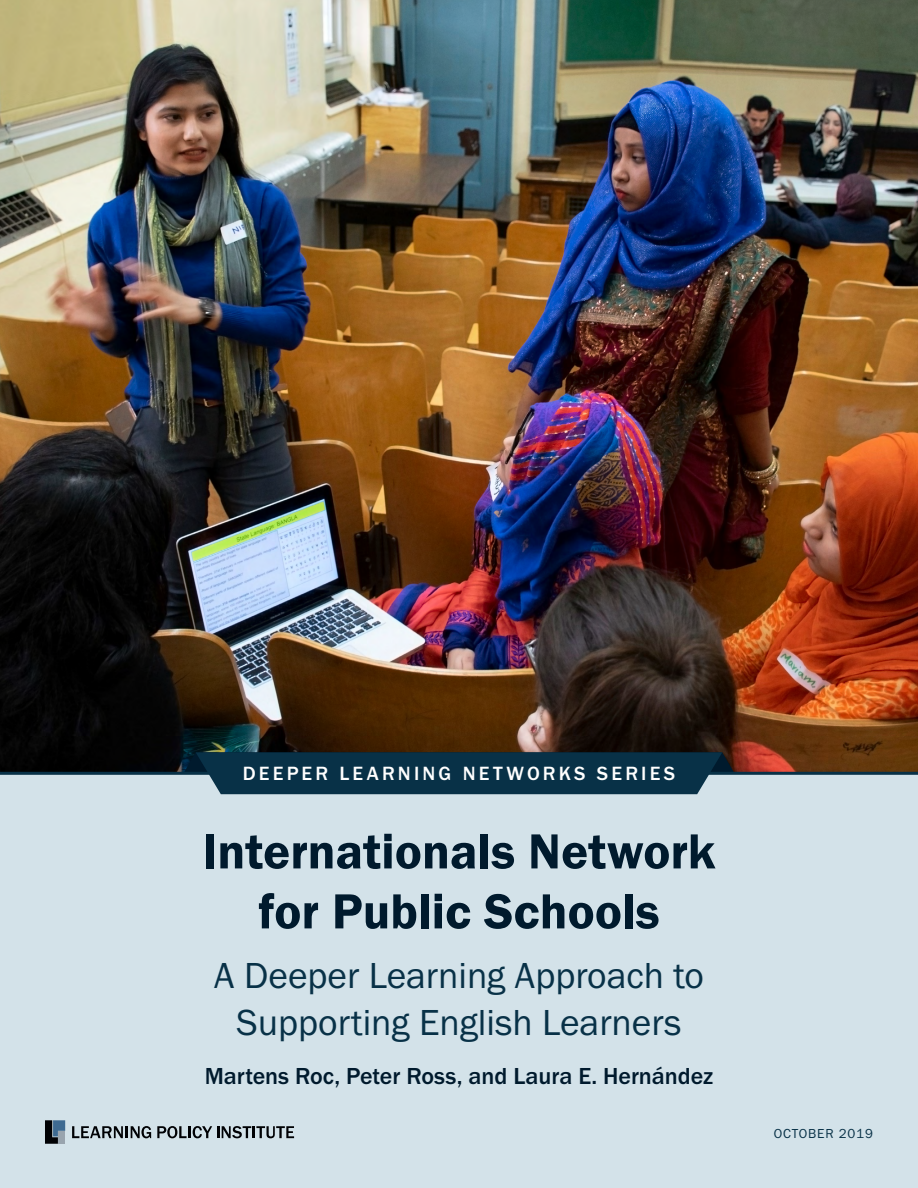
<style>
.page{position:relative;width:918px;height:1188px;background:#fff}
.page>*{position:absolute;margin:0;border:0;box-sizing:border-box;transform-origin:0 0}
.t1{font:51px/60px "Franklin Gothic URW Dem";color:#001a2d;text-align:center}
.t2{font:37.5px/46.5px "Franklin Gothic URW Boo";color:#083147;text-align:center}
.t3{font:500 24px "Franklin Gothic URW";color:#001a2d}
.t4{font:500 19.95px "Franklin Gothic URW";letter-spacing:.16em;color:#fff}
.t5{font:13.5px "Franklin Gothic URW Boo";letter-spacing:.06em;color:#083147}
</style>
<div class="page">
<img style="left:0;top:0;width:918px;height:772px">
<div style="left:0;top:772px;width:918px;height:416px;background:#d3e2e9"></div>
<svg style="left:175px;top:752px;width:568px;height:42px;background:#163b4f"></svg>
<svg style="left:72px;top:1126px;width:79px;height:12px"></svg>
<svg style="left:157px;top:1126px;width:137px;height:12px;background:#7a8389"></svg>
<svg style="left:45px;top:1120px;width:20px;height:24px"></svg>
<p class="t4" style="left:243px;top:761px;width:434px">DEEPER LEARNING NETWORKS SERIES</p>
<h1 class="t1" style="left:203px;top:821px;width:514px">Internationals Network for Public Schools</h1>
<p class="t2" style="left:214px;top:952px;width:491px">A Deeper Learning Approach to<br>Supporting English Learners</p>
<p class="t3" style="left:205px;top:1062px;width:510px">Martens Roc, Peter Ross, and Laura E. Hernández</p>
<p class="t5" style="left:774px;top:1125px;width:101px">OCTOBER 2019</p>
</div>
